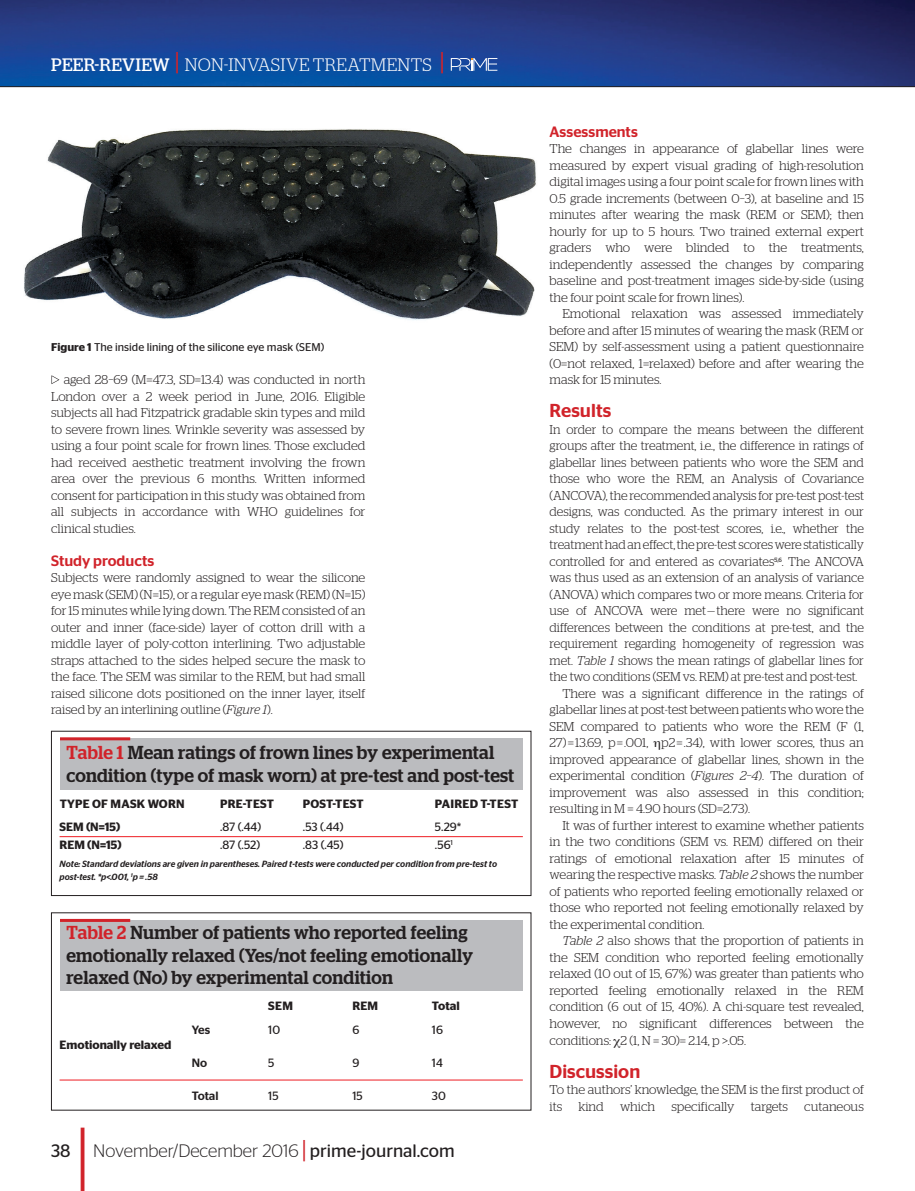
<style>
.page{position:relative;width:915px;height:1191px;background:#fff}
.page>*{position:absolute;margin:0;border:0;box-sizing:border-box;transform-origin:0 0}
.Table_head{font:500 18.75px/22.5px "Stag";letter-spacing:.015em;color:#231f20;scale:.96 1}
._05b_Subhead_01{font:500 18.75px "Stag Sans";color:#d1232a}
.t1{font:300 18px "Stag Sans";color:#231f20}
.t2{font:300 18px "Stag";letter-spacing:.02em;color:#fff}
.t3{font:18px "Stag Sans";color:#231f20}
._05a_Crosshead{font:500 15px "Stag Sans";color:#d1232a}
._03b_Main_Body_No_In{font:300 12.75px/16.5px "Stag";letter-spacing:-.005em;color:#231f20;text-align:justify}
._03a_Main_Body_Inden{font:300 12.75px/16.5px "Stag";color:#231f20;text-align:justify}
._08b_Box_Body_No_Ind{font:12px "Stag Sans";color:#231f20}
._08b_Box_Body_No_Ind-2{font:600 12px "Stag Sans";color:#231f20}
._08b_Box_Body_No_Ind-3{font:600 12px "Stag Sans";letter-spacing:.02em;color:#231f20}
._08b_Box_Body_No_Ind-4{font:500 12px "Stag Sans";color:#231f20}
._06_Caption{font:11.25px "Stag Sans";color:#231f20}
._08b_Box_Body_No_Ind-5{font:italic 500 9px/13.5px "Stag Sans";color:#231f20}
.s1{font-weight:400}
.s2{font-weight:500;font-size:27px;color:#d1232a}
.s3{font-weight:600}
.s4{font-style:italic}
.s5{color:#d1232a}
.s6{font-weight:400;font-size:27px;color:#d1232a}
</style>
<div class="page">
<img style="left:24px;top:129px;width:512px;height:191px">
<div style="left:51px;top:731px;width:480px;height:165px;border:1px solid #231f20"></div>
<div style="left:60px;top:738px;width:462px;height:52px;background:#bbbcbf"></div>
<div style="left:60px;top:920px;width:462px;height:71px;background:#bbbcbf"></div>
<hr style="left:60px;top:836px;width:462px;height:1px;background:#ee1d23">
<hr style="left:60px;top:1079px;width:462px;height:1px;background:#ee1d23">
<hr style="left:60px;top:737px;width:70px;height:3px;background:#d1232a">
<hr style="left:60px;top:919px;width:70px;height:3px;background:#d1232a">
<img style="left:0;top:0;width:914px;height:86px">
<svg style="left:51px;top:375px;width:8px;height:9px"></svg>
<hr style="left:0;top:86px;width:914px;height:1px;background:#231f20">
<svg style="left:450px;top:58px;width:47px;height:13px"></svg>
<p class="t2" style="left:51px;top:54px;width:394px"><span class="s1">PEER-REVIEW</span> <span class="s2">|</span> NON-INVASIVE TREATMENTS <span class="s2">|</span></p>
<p class="_06_Caption" style="left:51px;top:341px;width:274px"><span class="s3">Figure 1</span> The inside lining of the silicone eye mask (SEM)</p>
<p class="_03b_Main_Body_No_In" style="left:51px;top:371px;width:316px;text-indent:13px">aged 28–69 (M=47.3, SD=13.4) was conducted in north London over a 2 week period in June, 2016. Eligible subjects all had Fitzpatrick gradable skin types and mild to severe frown lines. Wrinkle severity was assessed by using a four point scale for frown lines. Those excluded had received aesthetic treatment involving the frown area over the previous 6 months. Written informed consent for participation in this study was obtained from all subjects in accordance with WHO guidelines for clinical studies.</p>
<p class="_05a_Crosshead" style="left:51px;top:552px;width:105px">Study products</p>
<p class="_03b_Main_Body_No_In" style="left:51px;top:569px;width:316px">Subjects were randomly assigned to wear the silicone eye mask (SEM) (N=15), or a regular eye mask (REM) (N=15) for 15 minutes while lying down. The REM consisted of an outer and inner (face-side) layer of cotton drill with a middle layer of poly-cotton interlining. Two adjustable straps attached to the sides helped secure the mask to the face. The SEM was similar to the REM, but had small raised silicone dots positioned on the inner layer, itself raised by an interlining outline (<span class="s4">Figure 1</span>).</p>
<p class="Table_head" style="left:66px;top:741px;width:467px"><span class="s5">Table 1</span> Mean ratings of frown lines by experimental condition (type of mask worn) at pre-test and post-test</p>
<p class="_08b_Box_Body_No_Ind-3" style="left:60px;top:796px;width:126px">TYPE OF MASK WORN</p>
<p class="_08b_Box_Body_No_Ind-2" style="left:220px;top:796px;width:55px">PRE-TEST</p>
<p class="_08b_Box_Body_No_Ind-3" style="left:303px;top:796px;width:62px">POST-TEST</p>
<p class="_08b_Box_Body_No_Ind-3" style="left:435px;top:796px;width:85px">PAIRED T-TEST</p>
<p class="_08b_Box_Body_No_Ind-2" style="left:60px;top:820px;width:62px">SEM (N=15)</p>
<p class="_08b_Box_Body_No_Ind" style="left:220px;top:820px;width:42px">.87 (.44)</p>
<p class="_08b_Box_Body_No_Ind" style="left:303px;top:820px;width:42px">.53 (.44)</p>
<p class="_08b_Box_Body_No_Ind" style="left:435px;top:820px;width:28px">5.29*</p>
<p class="_08b_Box_Body_No_Ind-2" style="left:60px;top:838px;width:64px">REM (N=15)</p>
<p class="_08b_Box_Body_No_Ind" style="left:220px;top:838px;width:41px">.87 (.52)</p>
<p class="_08b_Box_Body_No_Ind" style="left:303px;top:838px;width:42px">.83 (.45)</p>
<p class="_08b_Box_Body_No_Ind" style="left:435px;top:838px;width:20px">.56<sup>1</sup></p>
<p class="_08b_Box_Body_No_Ind-5" style="left:60px;top:857px;width:439px">Note: Standard deviations are given in parentheses. Paired t-tests were conducted per condition from pre-test to post-test. *p&lt;.001, <sup>1</sup>p = .58</p>
<p class="Table_head" style="left:66px;top:921px;width:425px"><span class="s5">Table 2</span> Number of patients who reported feeling emotionally relaxed (Yes/not feeling emotionally relaxed (No) by experimental condition</p>
<p class="_08b_Box_Body_No_Ind-2" style="left:60px;top:1038px;width:113px">Emotionally relaxed</p>
<p class="_08b_Box_Body_No_Ind-2" style="left:268px;top:999px;width:26px">SEM</p>
<p class="_08b_Box_Body_No_Ind-2" style="left:352px;top:999px;width:27px">REM</p>
<p class="_08b_Box_Body_No_Ind-2" style="left:432px;top:999px;width:29px">Total</p>
<p class="_08b_Box_Body_No_Ind-4" style="left:192px;top:1023px;width:20px">Yes</p>
<p class="_08b_Box_Body_No_Ind" style="left:268px;top:1023px;width:13px">10</p>
<p class="_08b_Box_Body_No_Ind" style="left:352px;top:1023px;width:8px">6</p>
<p class="_08b_Box_Body_No_Ind" style="left:432px;top:1023px;width:13px">16</p>
<p class="_08b_Box_Body_No_Ind-4" style="left:192px;top:1055px;width:17px">No</p>
<p class="_08b_Box_Body_No_Ind" style="left:268px;top:1056px;width:8px">5</p>
<p class="_08b_Box_Body_No_Ind" style="left:352px;top:1056px;width:8px">9</p>
<p class="_08b_Box_Body_No_Ind" style="left:432px;top:1056px;width:12px">14</p>
<p class="_08b_Box_Body_No_Ind-4" style="left:192px;top:1088px;width:28px">Total</p>
<p class="_08b_Box_Body_No_Ind" style="left:268px;top:1088px;width:12px">15</p>
<p class="_08b_Box_Body_No_Ind" style="left:352px;top:1088px;width:12px">15</p>
<p class="_08b_Box_Body_No_Ind" style="left:432px;top:1088px;width:15px">30</p>
<h2 class="t3" style="left:51px;top:1141px;width:21px">38</h2>
<h2 class="t1" style="left:93px;top:1141px;width:363px">November/December 2016 <span class="s6">|</span> <span class="s1">prime-journal.com</span></h2>
<p class="_05a_Crosshead" style="left:549px;top:123px;width:90px">Assessments</p>
<p class="_03b_Main_Body_No_In" style="left:549px;top:140px;width:316px">The changes in appearance of glabellar lines were measured by expert visual grading of high-resolution digital images using a four point scale for frown lines with 0.5 grade increments (between 0–3), at baseline and 15 minutes after wearing the mask (REM or SEM); then hourly for up to 5 hours. Two trained external expert graders who were blinded to the treatments, independently assessed the changes by comparing baseline and post-treatment images side-by-side (using the four point scale for frown lines).</p>
<p class="_03a_Main_Body_Inden" style="left:549px;top:305px;width:316px;text-indent:13px">Emotional relaxation was assessed immediately before and after 15 minutes of wearing the mask (REM or SEM) by self-assessment using a patient questionnaire (0=not relaxed, 1=relaxed) before and after wearing the mask for 15 minutes.</p>
<p class="_05b_Subhead_01" style="left:549px;top:400px;width:63px">Results</p>
<p class="_03b_Main_Body_No_In" style="left:549px;top:421px;width:316px">In order to compare the means between the different groups after the treatment, i.e., the difference in ratings of glabellar lines between patients who wore the SEM and those who wore the REM, an Analysis of Covariance (ANCOVA), the recommended analysis for pre-test post-test designs, was conducted. As the primary interest in our study relates to the post-test scores, i.e., whether the treatment had an effect, the pre-test scores were statistically controlled for and entered as covariates<sup>5,6</sup>. The ANCOVA was thus used as an extension of an analysis of variance (ANOVA) which compares two or more means. Criteria for use of ANCOVA were met — there were no significant differences between the conditions at pre-test, and the requirement regarding homogeneity of regression was met. <span class="s4">Table 1</span> shows the mean ratings of glabellar lines for the two conditions (SEM vs. REM) at pre-test and post-test.</p>
<p class="_03a_Main_Body_Inden" style="left:549px;top:685px;width:316px;text-indent:13px">There was a significant difference in the ratings of glabellar lines at post-test between patients who wore the SEM compared to patients who wore the REM (F (1,</p>
<p class="_03a_Main_Body_Inden" style="left:549px;top:734px;width:316px">27) = 13.69, p = .001, p2 = .34), with lower scores, thus an improved appearance of glabellar lines, shown in the experimental condition (<span class="s4">Figures 2–4</span>). The duration of improvement was also assessed in this condition; resulting in M = 4.90 hours (SD=2.73).</p>
<p class="_03a_Main_Body_Inden" style="left:549px;top:817px;width:316px;text-indent:13px">It was of further interest to examine whether patients in the two conditions (SEM vs. REM) differed on their ratings of emotional relaxation after 15 minutes of wearing the respective masks. <span class="s4">Table 2</span> shows the number of patients who reported feeling emotionally relaxed or those who reported not feeling emotionally relaxed by the experimental condition.</p>
<p class="_03a_Main_Body_Inden" style="left:549px;top:932px;width:316px;text-indent:13px"><span class="s4">Table 2</span> also shows that the proportion of patients in the SEM condition who reported feeling emotionally relaxed (10 out of 15, 67%) was greater than patients who reported feeling emotionally relaxed in the REM condition (6 out of 15, 40%). A chi-square test revealed, however, no significant differences between the conditions: 2 (1, N = 30)= 2.14, p &gt;.05.</p>
<p class="_05b_Subhead_01" style="left:549px;top:1060px;width:92px">Discussion</p>
<p class="_03b_Main_Body_No_In" style="left:549px;top:1081px;width:316px">To the authors’ knowledge, the SEM is the first product of its</p>
<p class="_03b_Main_Body_No_In" style="left:578px;top:1097px;width:27px">kind</p>
<p class="_03b_Main_Body_No_In" style="left:620px;top:1097px;width:36px">which</p>
<p class="_03b_Main_Body_No_In" style="left:671px;top:1097px;width:65px">specifically</p>
<p class="_03b_Main_Body_No_In" style="left:750px;top:1097px;width:39px">targets</p>
<p class="_03b_Main_Body_No_In" style="left:804px;top:1097px;width:61px">cutaneous</p>
</div>
